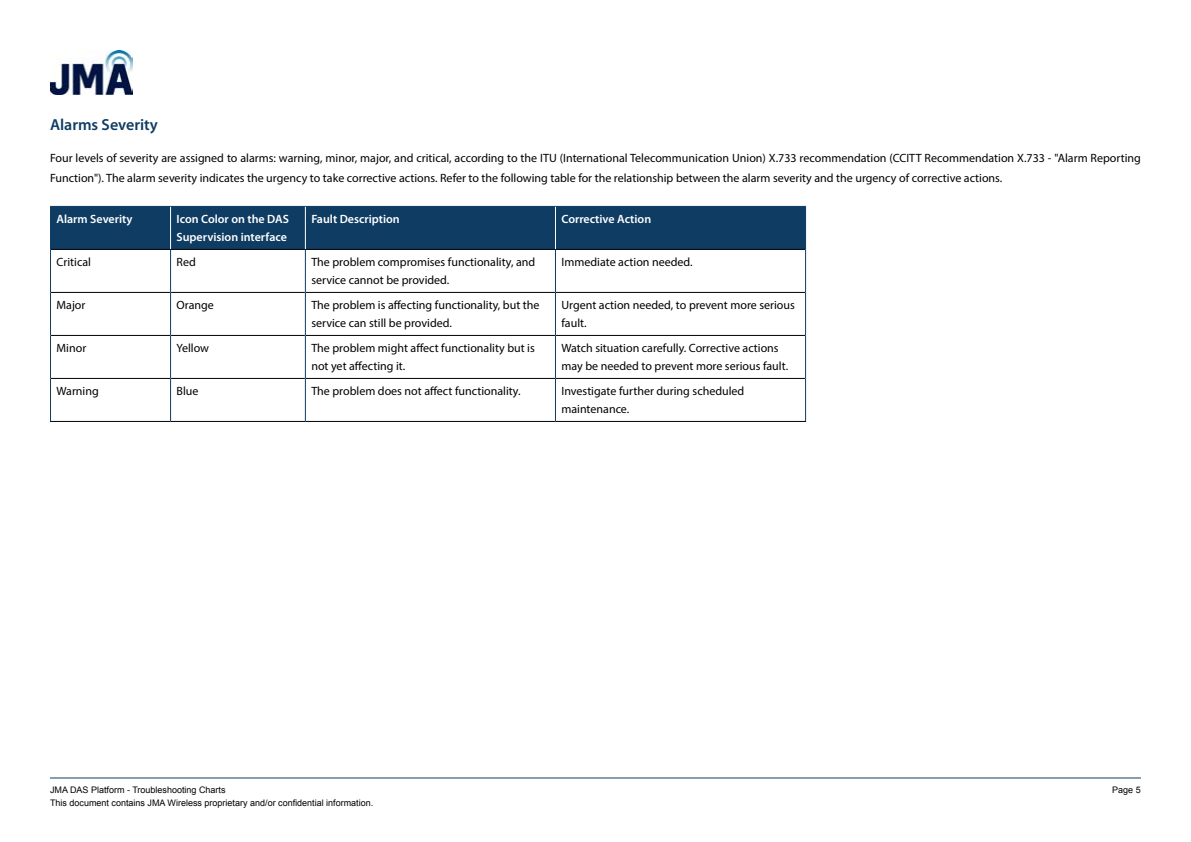
<style>
.page{position:relative;width:1191px;height:842px;background:#fff}
.page>*{position:absolute;margin:0;border:0;box-sizing:border-box;transform-origin:0 0}
.t1{font:600 16px "Myriad Pro";color:#0f3c62}
.t2{font:12px/18px "Myriad Pro";color:#000}
.t3{font:600 12px/18px "Myriad Pro";color:#fff}
.t4{font:9px "Arial";color:#000}
</style>
<div class="page">
<hr style="left:50px;top:777px;width:1091px;height:1px;background:#0f3c62">
<img style="left:50px;top:50px;width:83px;height:45px">
<div style="left:51px;top:207px;width:754px;height:42px;background:#0f3c62"></div>
<hr style="left:51px;top:249px;width:119px;height:1px;background:#000">
<hr style="left:170px;top:249px;width:135px;height:1px;background:#000">
<hr style="left:305px;top:249px;width:250px;height:1px;background:#000">
<hr style="left:555px;top:249px;width:250px;height:1px;background:#000">
<hr style="left:51px;top:292px;width:119px;height:1px;background:#000">
<hr style="left:171px;top:292px;width:134px;height:1px;background:#000">
<hr style="left:306px;top:292px;width:249px;height:1px;background:#000">
<hr style="left:556px;top:292px;width:249px;height:1px;background:#000">
<hr style="left:51px;top:335px;width:119px;height:1px;background:#000">
<hr style="left:171px;top:335px;width:134px;height:1px;background:#000">
<hr style="left:306px;top:335px;width:249px;height:1px;background:#000">
<hr style="left:556px;top:335px;width:249px;height:1px;background:#000">
<hr style="left:51px;top:378px;width:119px;height:1px;background:#000">
<hr style="left:171px;top:378px;width:134px;height:1px;background:#000">
<hr style="left:306px;top:378px;width:249px;height:1px;background:#000">
<hr style="left:556px;top:378px;width:249px;height:1px;background:#000">
<hr style="left:50px;top:421px;width:120px;height:1px;background:#000">
<hr style="left:170px;top:421px;width:135px;height:1px;background:#000">
<hr style="left:305px;top:421px;width:250px;height:1px;background:#000">
<hr style="left:555px;top:421px;width:251px;height:1px;background:#000">
<hr style="left:50px;top:206px;width:120px;height:1px;background:#0f3c62">
<hr style="left:50px;top:207px;width:1px;height:42px;background:#0f3c62">
<hr style="left:170px;top:206px;width:135px;height:1px;background:#0f3c62">
<hr style="left:305px;top:206px;width:250px;height:1px;background:#0f3c62">
<hr style="left:555px;top:206px;width:251px;height:1px;background:#0f3c62">
<hr style="left:805px;top:207px;width:1px;height:42px;background:#0f3c62">
<hr style="left:50px;top:249px;width:1px;height:43px;background:#0f3c62">
<hr style="left:170px;top:250px;width:1px;height:42px;background:#0f3c62">
<hr style="left:305px;top:250px;width:1px;height:42px;background:#0f3c62">
<hr style="left:555px;top:250px;width:1px;height:42px;background:#0f3c62">
<hr style="left:805px;top:249px;width:1px;height:43px;background:#0f3c62">
<hr style="left:50px;top:292px;width:1px;height:43px;background:#0f3c62">
<hr style="left:170px;top:292px;width:1px;height:43px;background:#0f3c62">
<hr style="left:305px;top:292px;width:1px;height:43px;background:#0f3c62">
<hr style="left:555px;top:292px;width:1px;height:43px;background:#0f3c62">
<hr style="left:805px;top:292px;width:1px;height:43px;background:#0f3c62">
<hr style="left:50px;top:335px;width:1px;height:43px;background:#0f3c62">
<hr style="left:170px;top:335px;width:1px;height:43px;background:#0f3c62">
<hr style="left:305px;top:335px;width:1px;height:43px;background:#0f3c62">
<hr style="left:555px;top:335px;width:1px;height:43px;background:#0f3c62">
<hr style="left:805px;top:335px;width:1px;height:43px;background:#0f3c62">
<hr style="left:50px;top:378px;width:1px;height:43px;background:#0f3c62">
<hr style="left:170px;top:378px;width:1px;height:43px;background:#0f3c62">
<hr style="left:305px;top:378px;width:1px;height:43px;background:#0f3c62">
<hr style="left:555px;top:378px;width:1px;height:43px;background:#0f3c62">
<hr style="left:805px;top:378px;width:1px;height:43px;background:#0f3c62">
<hr style="left:170px;top:207px;width:1px;height:42px;background:#fff">
<hr style="left:305px;top:207px;width:1px;height:42px;background:#fff">
<hr style="left:555px;top:207px;width:1px;height:42px;background:#fff">
<h1 class="t1" style="left:50px;top:114px;width:109px">Alarms Severity</h1>
<p class="t2" style="left:50px;top:148px;width:1092px;line-height:20px">Four levels of severity are assigned to alarms: warning, minor, major, and critical, according to the ITU (International Telecommunication Union) X.733 recommendation (CCITT Recommendation X.733 - "Alarm Reporting<br>Function"). The alarm severity indicates the urgency to take corrective actions. Refer to the following table for the relationship between the alarm severity and the urgency of corrective actions.</p>
<p class="t3" style="left:56px;top:210px;width:77px">Alarm Severity</p>
<p class="t3" style="left:176px;top:210px;width:114px">Icon Color on the DAS<br>Supervision interface</p>
<p class="t3" style="left:311px;top:210px;width:90px">Fault Description</p>
<p class="t3" style="left:561px;top:210px;width:91px">Corrective Action</p>
<p class="t2" style="left:56px;top:253px;width:36px">Critical</p>
<p class="t2" style="left:176px;top:253px;width:21px">Red</p>
<p class="t2" style="left:311px;top:253px;width:225px">The problem compromises functionality, and service cannot be provided.</p>
<p class="t2" style="left:561px;top:253px;width:133px">Immediate action needed.</p>
<p class="t2" style="left:56px;top:296px;width:30px">Major</p>
<p class="t2" style="left:176px;top:296px;width:39px">Orange</p>
<p class="t2" style="left:311px;top:296px;width:230px">The problem is affecting functionality, but the service can still be provided.</p>
<p class="t2" style="left:561px;top:296px;width:235px">Urgent action needed, to prevent more serious fault.</p>
<p class="t2" style="left:56px;top:339px;width:31px">Minor</p>
<p class="t2" style="left:176px;top:339px;width:34px">Yellow</p>
<p class="t2" style="left:311px;top:339px;width:225px">The problem might affect functionality but is not yet affecting it.</p>
<p class="t2" style="left:561px;top:339px;width:228px">Watch situation carefully. Corrective actions may be needed to prevent more serious fault.</p>
<p class="t2" style="left:56px;top:382px;width:44px">Warning</p>
<p class="t2" style="left:176px;top:382px;width:23px">Blue</p>
<p class="t2" style="left:311px;top:382px;width:211px">The problem does not affect functionality.</p>
<p class="t2" style="left:561px;top:382px;width:184px">Investigate further during scheduled maintenance.</p>
<p class="t4" style="left:50px;top:784px;width:177px">JMA DAS Platform - Troubleshooting Charts</p>
<p class="t4" style="left:1112px;top:784px;width:30px">Page 5</p>
<p class="t4" style="left:50px;top:797px;width:325px">This document contains JMA Wireless proprietary and/or confidential information.</p>
</div>
